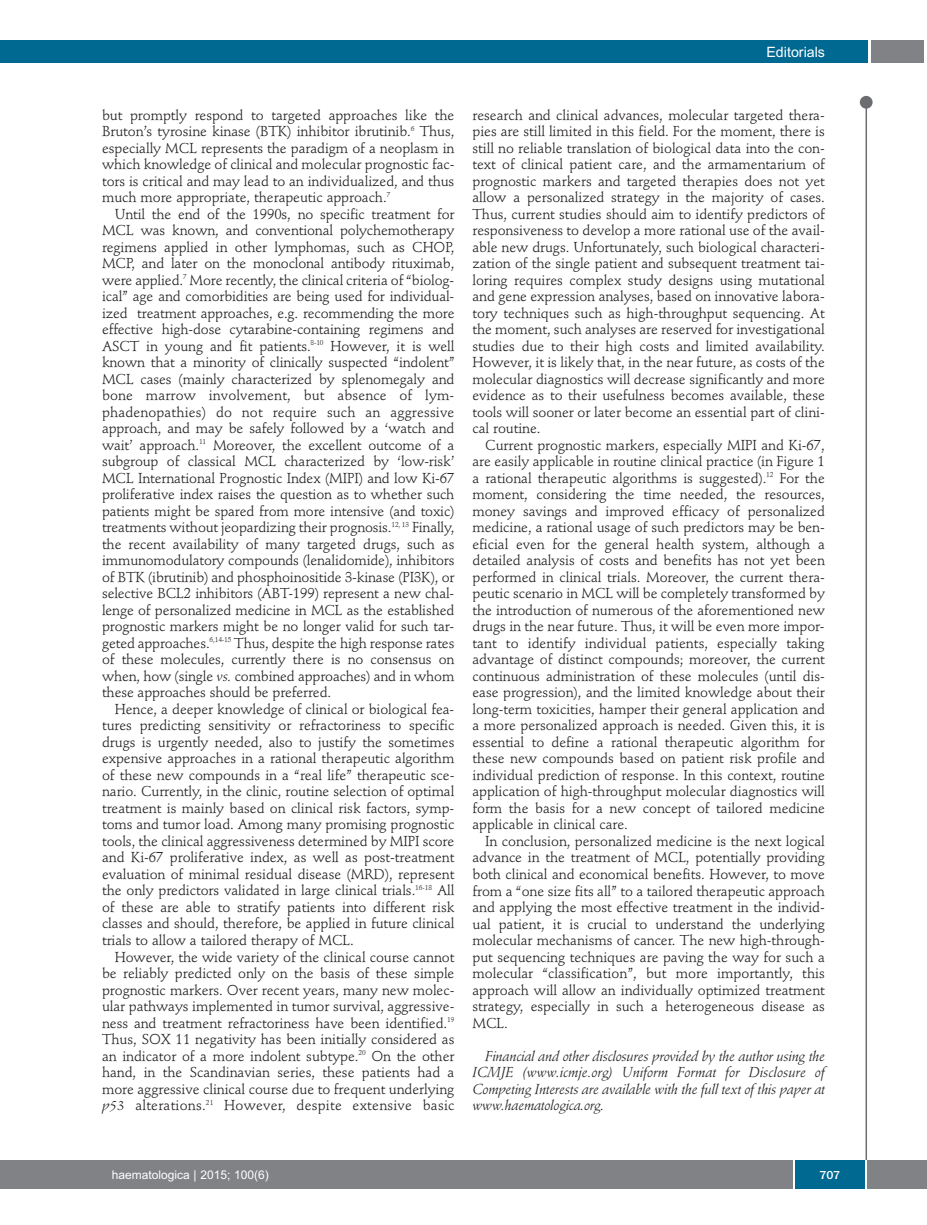
<style>
.page{position:relative;width:927px;height:1225px;background:#fff}
.page>*{position:absolute;margin:0;border:0;box-sizing:border-box;transform-origin:0 0}
.t1{font:14.25px/16.5px "Stempel Schneidler";letter-spacing:-.005em;color:#231f20;text-align:justify}
.t2{font:italic 14.25px/16.5px "Stempel Schneidler";letter-spacing:-.015em;color:#231f20;text-align:justify}
.t3{font:14.25px "Arial";color:#fff}
.t4{font:12px "Arial";color:#fff}
.t5{font:500 12px "Franklin Gothic";color:#fff}
.s1{font-style:italic}
</style>
<div class="page">
<div style="left:871px;top:40px;width:52px;height:22px;background:#808285"></div>
<div style="left:18px;top:40px;width:849px;height:22px;background:#006991"></div>
<div style="left:17px;top:1160px;width:910px;height:28px;background:#808285"></div>
<div style="left:795px;top:1160px;width:70px;height:28px;background:#006991"></div>
<hr style="left:793px;top:1160px;width:2px;height:28px;background:#fff">
<hr style="left:865px;top:1160px;width:2px;height:28px;background:#fff">
<div style="left:860px;top:96px;width:13px;height:13px;background:#6c6d70;border-radius:50%"></div>
<hr style="left:865px;top:100px;width:2px;height:1060px;background:#6c6d70">
<div style="left:0;top:40px;width:19px;height:22px;background:#006991"></div>
<div style="left:0;top:1160px;width:18px;height:28px;background:#808285"></div>
<p class="t3" style="left:766px;top:44px;width:60px">Editorials</p>
<p class="t1" style="left:102px;top:108px;width:354px">but promptly respond to targeted approaches like the Bruton’s tyrosine kinase (BTK) inhibitor ibrutinib.<sup>6</sup> Thus, especially MCL represents the paradigm of a neoplasm in which knowledge of clinical and molecular prognostic fac&shy;tors is critical and may lead to an individualized, and thus much more appropriate, therapeutic approach.<sup>7</sup></p>
<p class="t1" style="left:102px;top:207px;width:354px;text-indent:13px">Until the end of the 1990s, no specific treatment for MCL was known, and conventional polychemotherapy regimens applied in other lymphomas, such as CHOP, MCP, and later on the monoclonal antibody rituximab, were applied.<sup>7</sup> More recently, the clinical criteria of “biolog&shy;ical” age and comorbidities are being used for individual&shy;ized treatment approaches, e.g. recommending the more effective high-dose cytarabine-containing regimens and ASCT in young and fit patients.<sup>8-10</sup> However, it is well known that a minority of clinically suspected “indolent” MCL cases (mainly characterized by splenomegaly and bone marrow involvement, but absence of lym&shy;phadenopathies) do not require such an aggressive approach, and may be safely followed by a ‘watch and wait’ approach.<sup>11</sup> Moreover, the excellent outcome of a subgroup of classical MCL characterized by ‘low-risk’ MCL International Prognostic Index (MIPI) and low Ki-67 proliferative index raises the question as to whether such patients might be spared from more intensive (and toxic) treatments without jeopardizing their prognosis.<sup>12,</sup> <sup>13</sup> Finally, the recent availability of many targeted drugs, such as immunomodulatory compounds (lenalidomide), inhibitors of BTK (ibrutinib) and phosphoinositide 3-kinase (PI3K), or selective BCL2 inhibitors (ABT-199) represent a new chal&shy;lenge of personalized medicine in MCL as the established prognostic markers might be no longer valid for such tar&shy;geted approaches.<sup>6,14-15</sup> Thus, despite the high response rates of these molecules, currently there is no consensus on when, how (single <span class="s1">vs.</span> combined approaches) and in whom these approaches should be preferred.</p>
<p class="t1" style="left:102px;top:702px;width:354px;text-indent:13px">Hence, a deeper knowledge of clinical or biological fea&shy;tures predicting sensitivity or refractoriness to specific drugs is urgently needed, also to justify the sometimes expensive approaches in a rational therapeutic algorithm of these new compounds in a “real life” therapeutic sce&shy;nario. Currently, in the clinic, routine selection of optimal treatment is mainly based on clinical risk factors, symp&shy;toms and tumor load. Among many promising prognostic tools, the clinical aggressiveness determined by MIPI score and Ki-67 proliferative index, as well as post-treatment evaluation of minimal residual disease (MRD), represent the only predictors validated in large clinical trials.<sup>16-18</sup> All of these are able to stratify patients into different risk classes and should, therefore, be applied in future clinical trials to allow a tailored therapy of MCL.</p>
<p class="t1" style="left:102px;top:949px;width:354px;text-indent:13px">However, the wide variety of the clinical course cannot be reliably predicted only on the basis of these simple prognostic markers. Over recent years, many new molec&shy;ular pathways implemented in tumor survival, aggressive&shy;ness and treatment refractoriness have been identified.<sup>19<br></sup>Thus, SOX 11 negativity has been initially considered as an indicator of a more indolent subtype.<sup>20</sup> On the other hand, in the Scandinavian series, these patients had a more aggressive clinical course due to frequent underlying <span class="s1">p53</span> alterations.<sup>21</sup> However, despite extensive basic</p>
<p class="t1" style="left:472px;top:108px;width:354px">research and clinical advances, molecular targeted thera&shy;pies are still limited in this field. For the moment, there is still no reliable translation of biological data into the con&shy;text of clinical patient care, and the armamentarium of prognostic markers and targeted therapies does not yet allow a personalized strategy in the majority of cases.<br>Thus, current studies should aim to identify predictors of responsiveness to develop a more rational use of the avail&shy;able new drugs. Unfortunately, such biological characteri&shy;zation of the single patient and subsequent treatment tai&shy;loring requires complex study designs using mutational and gene expression analyses, based on innovative labora&shy;tory techniques such as high-throughput sequencing. At the moment, such analyses are reserved for investigational studies due to their high costs and limited availability.<br>However, it is likely that, in the near future, as costs of the molecular diagnostics will decrease significantly and more evidence as to their usefulness becomes available, these tools will sooner or later become an essential part of clini&shy;cal routine.</p>
<p class="t1" style="left:472px;top:438px;width:354px;text-indent:13px">Current prognostic markers, especially MIPI and Ki-67, are easily applicable in routine clinical practice (in Figure 1 a rational therapeutic algorithms is suggested).<sup>12</sup> For the moment, considering the time needed, the resources, money savings and improved efficacy of personalized medicine, a rational usage of such predictors may be ben&shy;eficial even for the general health system, although a detailed analysis of costs and benefits has not yet been performed in clinical trials. Moreover, the current thera&shy;peutic scenario in MCL will be completely transformed by the introduction of numerous of the aforementioned new drugs in the near future. Thus, it will be even more impor&shy;tant to identify individual patients, especially taking advantage of distinct compounds; moreover, the current continuous administration of these molecules (until dis&shy;ease progression), and the limited knowledge about their long-term toxicities, hamper their general application and a more personalized approach is needed. Given this, it is essential to define a rational therapeutic algorithm for these new compounds based on patient risk profile and individual prediction of response. In this context, routine application of high-throughput molecular diagnostics will form the basis for a new concept of tailored medicine applicable in clinical care.</p>
<p class="t1" style="left:472px;top:834px;width:354px;text-indent:13px">In conclusion, personalized medicine is the next logical advance in the treatment of MCL, potentially providing both clinical and economical benefits. However, to move from a “one size fits all” to a tailored therapeutic approach and applying the most effective treatment in the individ&shy;ual patient, it is crucial to understand the underlying molecular mechanisms of cancer. The new high-through&shy;put sequencing techniques are paving the way for such a molecular “classification”, but more importantly, this approach will allow an individually optimized treatment strategy, especially in such a heterogeneous disease as MCL.</p>
<p class="t2" style="left:472px;top:1048px;width:354px;text-indent:13px">Financial and other disclosures provided by the author using the ICMJE (www.icmje.org) Uniform Format for Disclosure of Competing Interests are available with the full text of this paper at www.haematologica.org.</p>
<p class="t4" style="left:112px;top:1167px;width:158px">haematologica | 2015; 100(6)</p>
<p class="t5" style="left:820px;top:1167px;width:22px">707</p>
</div>
